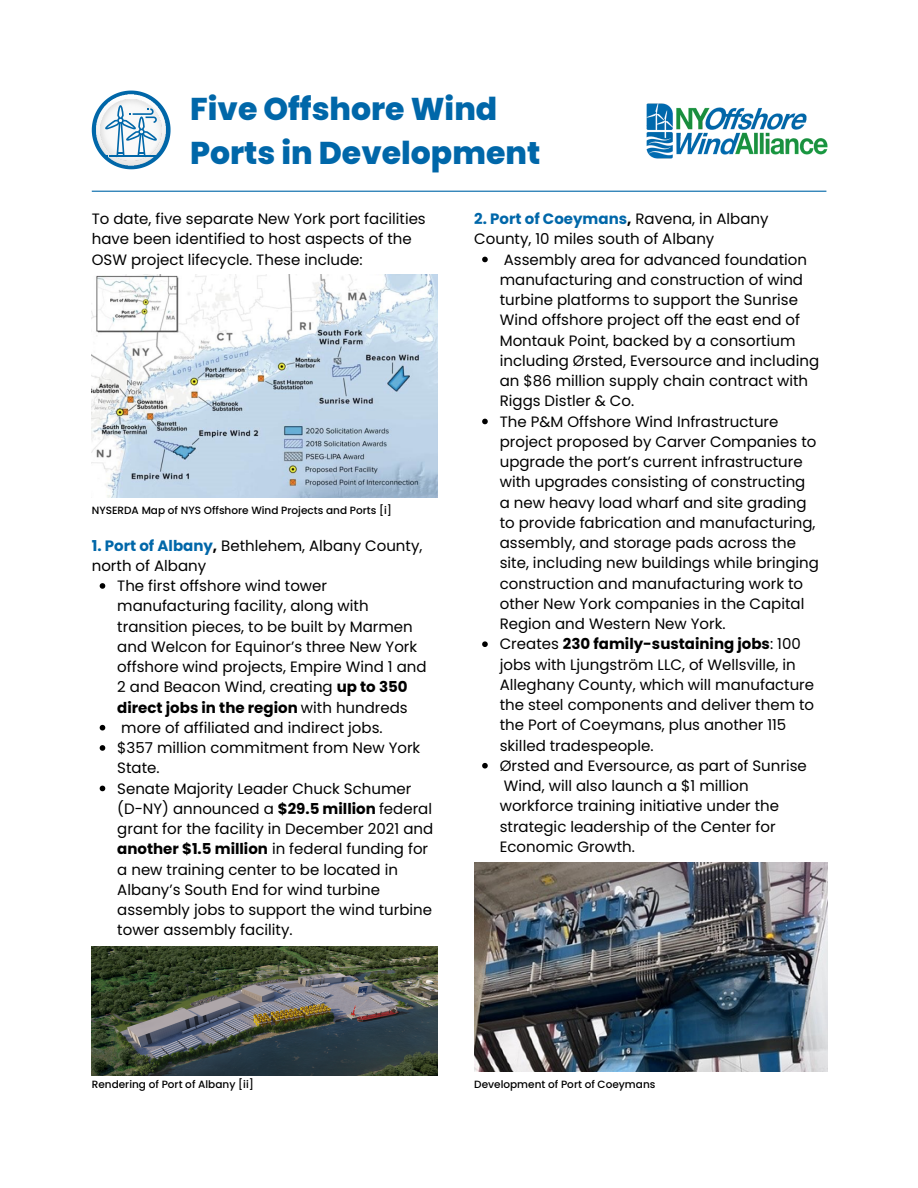
<style>
.page{position:relative;width:918px;height:1188px;background:#fff}
.page>*{position:absolute;margin:0;border:0;box-sizing:border-box;transform-origin:0 0}
.t1{font:800 31.5px/43.8px "Poppins";color:#0067a9}
.t2{font:15px/20.2px "Poppins";color:#000}
.t3{font:500 10.5px "Poppins";color:#000}
.s1{font-weight:700;color:#0067a9}
.s2{font-weight:700}
</style>
<div class="page">
<img style="left:647px;top:103px;width:181px;height:55px">
<hr style="left:92px;top:191px;width:734px;height:1px;background:#0067a9">
<svg style="left:92px;top:91px;width:79px;height:78px"></svg>
<img style="left:92px;top:275px;width:345px;height:223px">
<img style="left:92px;top:946px;width:345px;height:130px">
<img style="left:474px;top:863px;width:354px;height:208px">
<svg style="left:482px;top:257px;width:6px;height:5px"></svg>
<svg style="left:482px;top:419px;width:6px;height:5px"></svg>
<svg style="left:482px;top:641px;width:6px;height:6px"></svg>
<svg style="left:482px;top:763px;width:6px;height:6px"></svg>
<svg style="left:100px;top:583px;width:5px;height:6px"></svg>
<svg style="left:100px;top:725px;width:5px;height:6px"></svg>
<svg style="left:100px;top:745px;width:5px;height:6px"></svg>
<svg style="left:100px;top:786px;width:5px;height:5px"></svg>
<h1 class="t1" style="left:190px;top:87px;width:352px">Five Offshore Wind<br>Ports in Development</h1>
<p class="t2" style="left:92px;top:209px;width:336px">To date, five separate New York port facilities have been identified to host aspects of the<br>OSW project lifecycle. These include:</p>
<p class="t3" style="left:92px;top:503px;width:302px">NYSERDA Map of NYS Offshore Wind Projects and Ports [i]</p>
<p class="t2" style="left:92px;top:535px;width:332px"><span class="s1">1. Port of Albany</span><span class="s2">,</span> Bethlehem, Albany County, north of Albany</p>
<p class="t2" style="left:117px;top:576px;width:317px">The first offshore wind tower manufacturing facility, along with transition pieces, to be built by Marmen and Welcon for Equinor’s three New York offshore wind projects, Empire Wind 1 and 2 and Beacon Wind, creating <span class="s2">up to 350 direct jobs in the region</span> with hundreds more of affiliated and indirect jobs.<br>$357 million commitment from New York State.<br>Senate Majority Leader Chuck Schumer (D-NY) announced a <span class="s2">$29.5 million</span> federal grant for the facility in December 2021 and <span class="s2">another $1.5 million</span> in federal funding for a new training center to be located in Albany’s South End for wind turbine assembly jobs to support the wind turbine tower assembly facility.</p>
<p class="t2" style="left:474px;top:209px;width:296px"><span class="s1">2. Port of Coeymans</span><span class="s2">,</span> Ravena, in Albany<br>County, 10 miles south of Albany</p>
<p class="t2" style="left:500px;top:249px;width:321px">Assembly area for advanced foundation manufacturing and construction of wind turbine platforms to support the Sunrise Wind offshore project off the east end of Montauk Point, backed by a consortium including Ørsted, Eversource and including an $86 million supply chain contract with Riggs Distler &amp; Co.<br>The P&amp;M Offshore Wind Infrastructure project proposed by Carver Companies to upgrade the port’s current infrastructure with upgrades consisting of constructing a new heavy load wharf and site grading to provide fabrication and manufacturing, assembly, and storage pads across the site, including new buildings while bringing construction and manufacturing work to other New York companies in the Capital Region and Western New York.<br>Creates <span class="s2">230 family-sustaining jobs</span>: 100 jobs with Ljungström LLC, of Wellsville, in Alleghany County, which will manufacture the steel components and deliver them to the Port of Coeymans, plus another 115 skilled tradespeople.<br>Ørsted and Eversource, as part of Sunrise Wind, will also launch a $1 million workforce training initiative under the strategic leadership of the Center for Economic Growth.</p>
<p class="t3" style="left:92px;top:1077px;width:164px">Rendering of Port of Albany [ii]</p>
<p class="t3" style="left:474px;top:1077px;width:183px">Development of Port of Coeymans</p>
</div>
